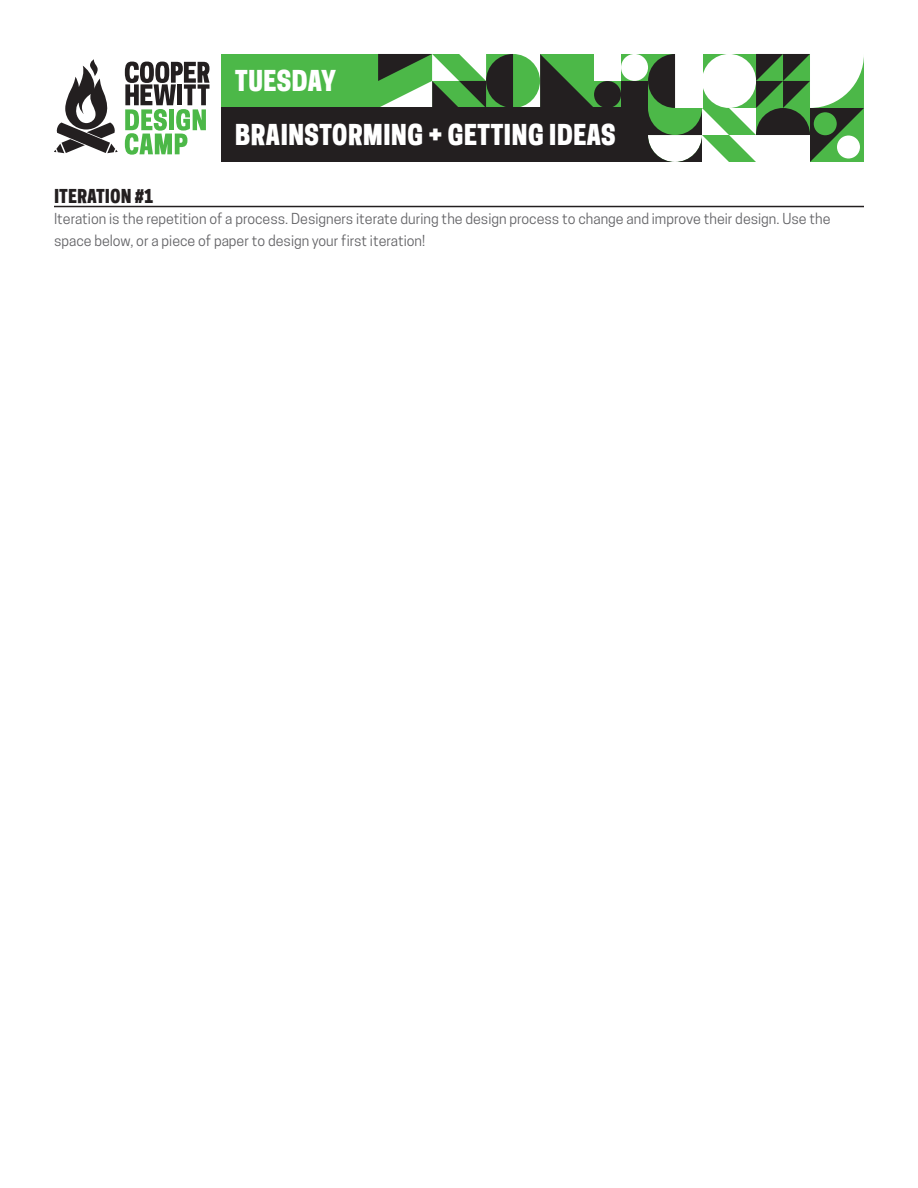
<style>
.page{position:relative;width:918px;height:1188px;background:#fff}
.page>*{position:absolute;margin:0;border:0;box-sizing:border-box;transform-origin:0 0}
.t1{font:27px/54px "Cooper Hewitt Display";color:#fff}
.t2{font:18px "Cooper Hewitt Display";color:#231f20}
.t3{font:14.25px/21.3px "Cooper Hewitt";color:#636366}
</style>
<div class="page">
<div style="left:221px;top:54px;width:158px;height:54px;background:#4cb848"></div>
<svg style="left:125px;top:62px;width:85px;height:93px"></svg>
<svg style="left:54px;top:59px;width:64px;height:94px"></svg>
<svg style="left:378px;top:54px;width:486px;height:108px"></svg>
<div style="left:221px;top:108px;width:427px;height:54px;background:#231f20"></div>
<hr style="left:54px;top:206px;width:810px;height:1px;background:#231f20">
<h1 class="t1" style="left:235px;top:54px;width:242px">TUESDAY<br>THE DESIGN PROCESS</h1>
<h1 class="t1" style="left:235px;top:108px;width:382px">BRAINSTORMING + GETTING IDEAS</h1>
<p class="t2" style="left:54px;top:185px;width:101px">ITERATION #1</p>
<p class="t3" style="left:54px;top:208px;width:778px">Iteration is the repetition of a process. Designers iterate during the design process to change and improve their design. Use the space below, or a piece of paper to design your first iteration!</p>
</div>
